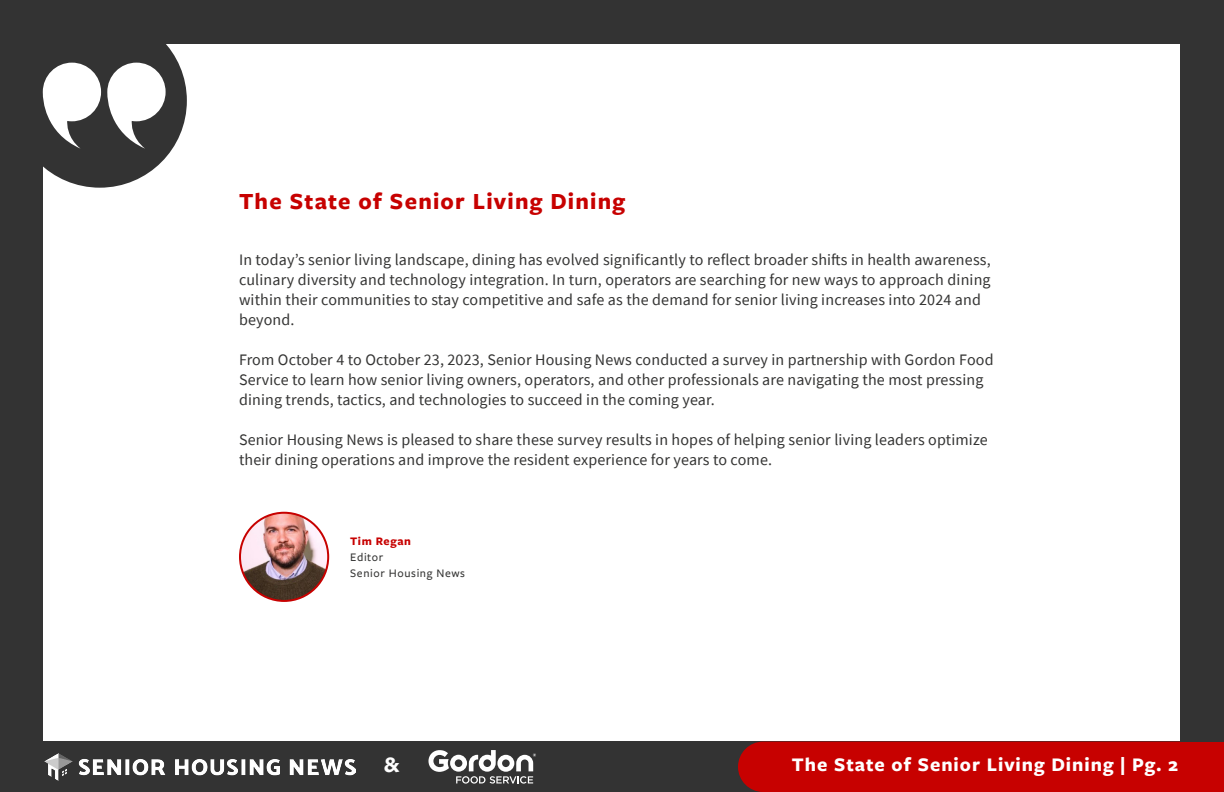
<style>
.page{position:relative;width:1224px;height:792px;background:#fff}
.page>*{position:absolute;margin:0;border:0;box-sizing:border-box;transform-origin:0 0}
.t1{font:700 24px "Freight Sans Pro";letter-spacing:.05em;color:#c70100}
.t2{font:700 23px "Freight Sans Pro";color:#fff}
.t3{font:700 20px "Freight Sans Pro";letter-spacing:.05em;color:#fff}
.t4{font:16px/20px "Source Sans Pro";letter-spacing:.01em;color:#343433}
.t5{font:500 12px/16px "Freight Sans Pro";letter-spacing:.05em;color:#343433}
.t6{font:700 12px "Freight Sans Pro";letter-spacing:.05em;color:#c70100}
</style>
<div class="page">
<div style="left:0;top:742px;width:1224px;height:50px;background:#333"></div>
<div style="left:738px;top:742px;width:486px;height:50px;background:#c70100"></div>
<img style="left:45px;top:753px;width:310px;height:27px">
<svg style="left:428px;top:750px;width:108px;height:34px"></svg>
<div style="left:1180px;top:9px;width:44px;height:732px;background:#333"></div>
<div style="left:13px;top:14px;width:174px;height:174px;background:#333;border-radius:50%"></div>
<img style="left:240px;top:513px;width:88px;height:88px;border-radius:44px">
<div style="left:239px;top:512px;width:90px;height:90px;border:2px solid #c70100;border-radius:50%"></div>
<div style="left:0;top:0;width:43px;height:751px;background:#333"></div>
<div style="left:0;top:0;width:1224px;height:44px;background:#333"></div>
<svg style="left:107px;top:63px;width:59px;height:86px"></svg>
<svg style="left:43px;top:63px;width:58px;height:86px"></svg>
<h1 class="t1" style="left:239px;top:185px;width:388px">The State of Senior Living Dining</h1>
<p class="t4" style="left:239px;top:250px;width:753px">In today’s senior living landscape, dining has evolved significantly to reflect broader shifts in health awareness, culinary diversity and technology integration. In turn, operators are searching for new ways to approach dining within their communities to stay competitive and safe as the demand for senior living increases into 2024 and beyond.</p>
<p class="t4" style="left:239px;top:350px;width:756px">From October 4 to October 23, 2023, Senior Housing News conducted a survey in partnership with Gordon Food<br>Service to learn how senior living owners, operators, and other professionals are navigating the most pressing dining trends, tactics, and technologies to succeed in the coming year.</p>
<p class="t4" style="left:239px;top:430px;width:750px">Senior Housing News is pleased to share these survey results in hopes of helping senior living leaders optimize their dining operations and improve the resident experience for years to come.</p>
<p class="t6" style="left:350px;top:533px;width:62px">Tim Regan</p>
<p class="t5" style="left:350px;top:549px;width:116px">Editor<br>Senior Housing News</p>
<h2 class="t2" style="left:384px;top:748px;width:17px">&amp;</h2>
<p class="t3" style="left:792px;top:751px;width:388px">The State of Senior Living Dining | Pg. 2</p>
</div>
